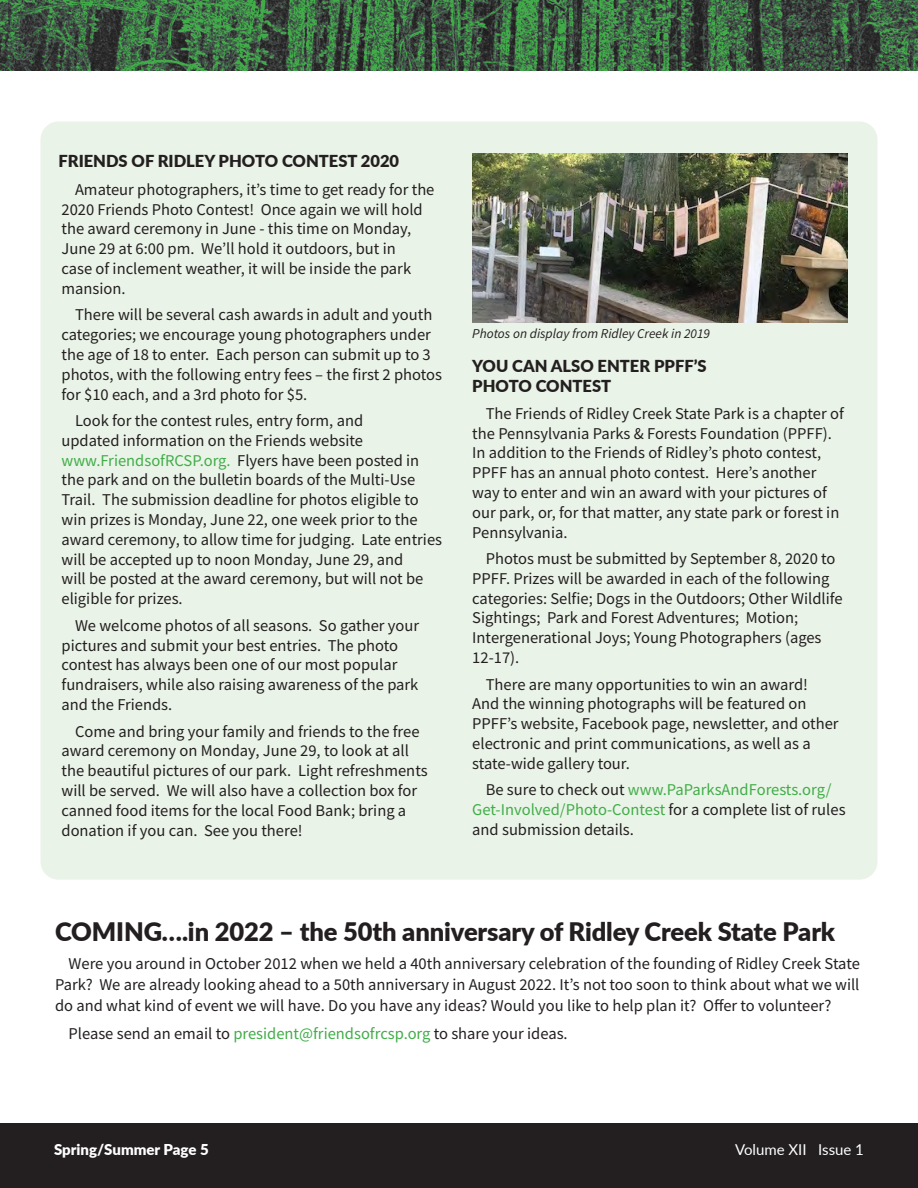
<style>
.page{position:relative;width:918px;height:1188px;background:#fff}
.page>*{position:absolute;margin:0;border:0;box-sizing:border-box;transform-origin:0 0}
.t1{font:900 25.5px "Lato";letter-spacing:-.005em;color:#231f20}
.t2{font:16.5px/19.8px "Source Sans Pro";color:#231f20}
.t3{font:900 16.5px/19.8px "Lato";color:#231f20}
.t4{font:900 15px "Lato";color:#fff}
.t5{font:15px "Lato";color:#fff}
.t6{font:italic 13.5px "Source Sans Pro";color:#231f20}
.s1{color:#41ad49}
</style>
<div class="page">
<div style="left:0;top:1123px;width:918px;height:65px;background:#231f20"></div>
<img style="left:0;top:0;width:918px;height:71px">
<div style="left:40px;top:122px;width:838px;height:758px;background:#eaf3e7;border-radius:18px"></div>
<img style="left:472px;top:154px;width:376px;height:168px">
<p class="t3" style="left:58px;top:151px;width:342px">FRIENDS OF RIDLEY PHOTO CONTEST 2020</p>
<p class="t2" style="left:62px;top:179px;width:374px;text-indent:13px">Amateur photographers, it’s time to get ready for the 2020 Friends Photo Contest! Once again we will hold the award ceremony in June - this time on Monday, June 29 at 6:00 pm. We’ll hold it outdoors, but in<br>case of inclement weather, it will be inside the park mansion.</p>
<p class="t2" style="left:62px;top:305px;width:382px;text-indent:13px">There will be several cash awards in adult and youth categories; we encourage young photographers under the age of 18 to enter. Each person can submit up to 3 photos, with the following entry fees – the first 2 photos for $10 each, and a 3rd photo for $5.</p>
<p class="t2" style="left:62px;top:411px;width:382px;text-indent:13px">Look for the contest rules, entry form, and<br>updated information on the Friends website <span class="s1">www.FriendsofRCSP.org.</span> Flyers have been posted in the park and on the bulletin boards of the Multi-Use Trail. The submission deadline for photos eligible to win prizes is Monday, June 22, one week prior to the award ceremony, to allow time for judging. Late entries will be accepted up to noon Monday, June 29, and<br>will be posted at the award ceremony, but will not be eligible for prizes.</p>
<p class="t2" style="left:62px;top:615px;width:359px;text-indent:13px">We welcome photos of all seasons. So gather your pictures and submit your best entries. The photo contest has always been one of our most popular fundraisers, while also raising awareness of the park and the Friends.</p>
<p class="t2" style="left:62px;top:721px;width:368px;text-indent:13px">Come and bring your family and friends to the free award ceremony on Monday, June 29, to look at all the beautiful pictures of our park. Light refreshments will be served. We will also have a collection box for canned food items for the local Food Bank; bring a donation if you can. See you there!</p>
<p class="t6" style="left:472px;top:325px;width:239px">Photos on display from Ridley Creek in 2019</p>
<p class="t3" style="left:472px;top:356px;width:236px">YOU CAN ALSO ENTER PPFF’S<br>PHOTO CONTEST</p>
<p class="t2" style="left:472px;top:403px;width:373px;text-indent:13px">The Friends of Ridley Creek State Park is a chapter of the Pennsylvania Parks &amp; Forests Foundation (PPFF).<br>In addition to the Friends of Ridley’s photo contest, PPFF has an annual photo contest. Here’s another way to enter and win an award with your pictures of our park, or, for that matter, any state park or forest in Pennsylvania.</p>
<p class="t2" style="left:472px;top:549px;width:372px;text-indent:13px">Photos must be submitted by September 8, 2020 to PPFF. Prizes will be awarded in each of the following categories: Selfie; Dogs in the Outdoors; Other Wildlife Sightings; Park and Forest Adventures; Motion; Intergenerational Joys; Young Photographers (ages 12-17).</p>
<p class="t2" style="left:472px;top:674px;width:368px;text-indent:13px">There are many opportunities to win an award!<br>And the winning photographs will be featured on PPFF’s website, Facebook page, newsletter, and other electronic and print communications, as well as a state-wide gallery tour.</p>
<p class="t2" style="left:472px;top:780px;width:375px;text-indent:13px">Be sure to check out <span class="s1">www.PaParksAndForests.org/<br>Get-Involved/Photo-Contest</span> for a complete list of rules and submission details.</p>
<h1 class="t1" style="left:55px;top:913px;width:782px">COMING….in 2022 – the 50th anniversary of Ridley Creek State Park</h1>
<p class="t2" style="left:55px;top:953px;width:806px;line-height:21px;text-align:justify;text-indent:13px">Were you around in October 2012 when we held a 40th anniversary celebration of the founding of Ridley Creek State Park? We are already looking ahead to a 50th anniversary in August 2022. It’s not too soon to think about what we will do and what kind of event we will have. Do you have any ideas? Would you like to help plan it? Offer to volunteer?</p>
<p class="t2" style="left:69px;top:1023px;width:501px">Please send an email to <span class="s1">president@friendsofrcsp.org</span> to share your ideas.</p>
<p class="t4" style="left:54px;top:1138px;width:156px">Spring/Summer Page 5</p>
<p class="t5" style="left:735px;top:1138px;width:130px">Volume XII Issue 1</p>
</div>
